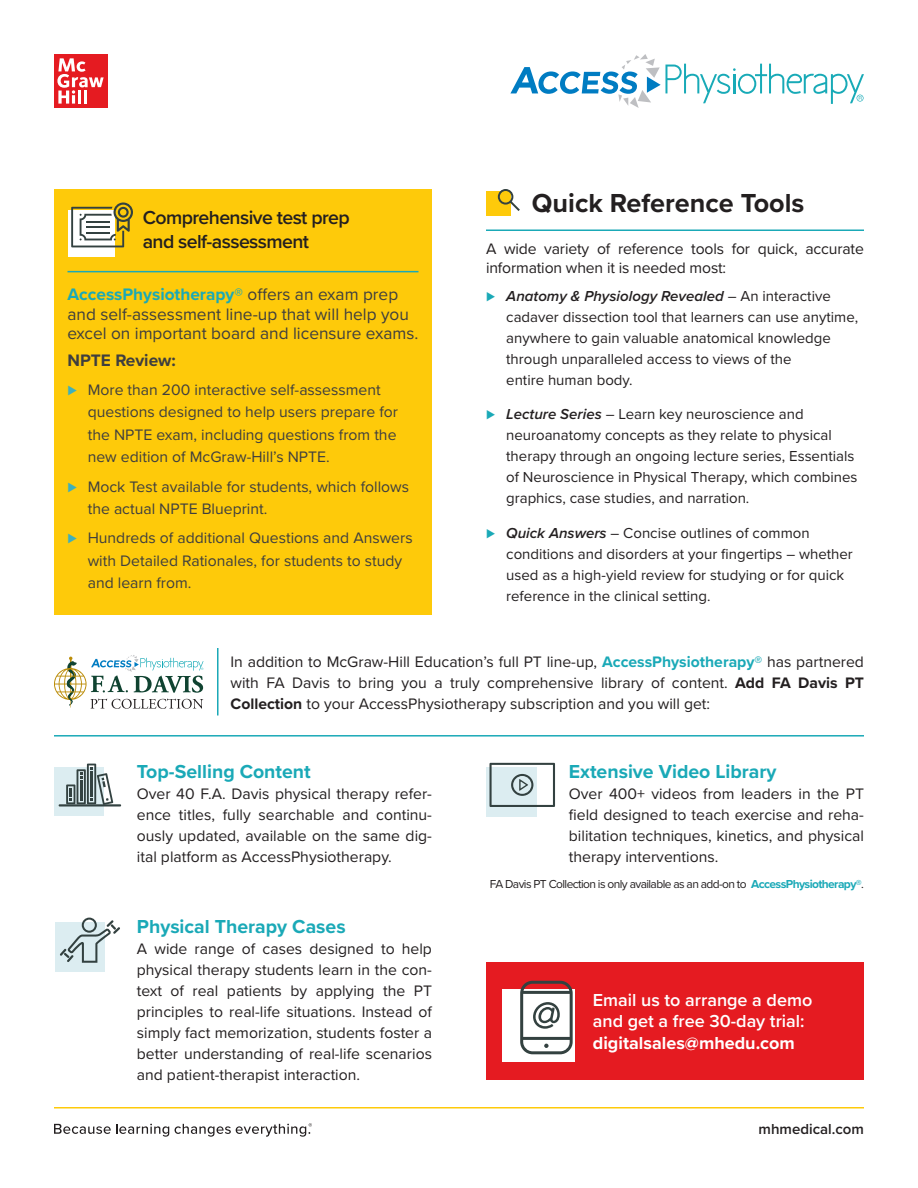
<style>
.page{position:relative;width:918px;height:1188px;background:#fff}
.page>*{position:absolute;margin:0;border:0;box-sizing:border-box;transform-origin:0 0}
.QRT_Head{font:700 27px "Proxima Nova";color:#231f20}
.Featured_Abstract_He{font:700 19.5px "Proxima Nova";color:#1aa9b7}
.Test_Prep_Box_Head{font:600 19.5px/23.4px "Proxima Nova";letter-spacing:-.03em;color:#231f20}
.CTA_Head_Right_Page{font:600 18px/21.6px "Proxima Nova";color:#fff}
.Test_Prep_Box_Paragr{font:17.25px/19.5px "Proxima Nova";color:#3e3e3f}
.Test_Prep_Box_Paragr-2{font:700 17.25px "Proxima Nova";color:#3e3e3f}
.Featured_Abstract_Po{font:15.75px/21px "Proxima Nova";color:#231f20;text-align:justify}
.t1{font:15.75px/22.5px "Proxima Nova";color:#3e3e3f}
.Featured_Abstract_Pa{font:15.75px/21px "Proxima Nova";color:#231f20;text-align:justify}
.QRT_Paragraph{font:15.75px/19.5px "Proxima Nova";letter-spacing:-.01em;color:#231f20}
.t2{font:15px/21px "Proxima Nova";color:#231f20}
.t3{font:600 15px "Proxima Nova";color:#231f20}
.Featured_Abstract_En{font:12px "Proxima Nova";letter-spacing:-.05em;color:#231f20}
.s1{font-weight:700;color:#1aa9b7}
.s2{color:#3eb0bc}
.s3{color:#1aa9b7}
.s4{font-weight:600;font-style:italic}
.s5{font-weight:700}
</style>
<div class="page">
<div style="left:54px;top:189px;width:378px;height:425px;background:#feca0a"></div>
<svg style="left:54px;top:1124px;width:115px;height:13px"></svg>
<svg style="left:175px;top:1123px;width:137px;height:14px"></svg>
<hr style="left:54px;top:1107px;width:810px;height:1px;background:#feca0a">
<svg style="left:510px;top:54px;width:354px;height:54px"></svg>
<div style="left:54px;top:54px;width:54px;height:54px;background:#e51b21"></div>
<svg style="left:57px;top:58px;width:47px;height:46px"></svg>
<svg style="left:54px;top:655px;width:150px;height:54px"></svg>
<div style="left:68px;top:210px;width:46px;height:46px;background:#fff"></div>
<svg style="left:71px;top:203px;width:62px;height:44px"></svg>
<div style="left:486px;top:191px;width:25px;height:25px;background:#feca0a"></div>
<svg style="left:498px;top:189px;width:22px;height:22px"></svg>
<hr style="left:486px;top:230px;width:378px;height:1px;background:#1aa9b7">
<hr style="left:54px;top:735px;width:810px;height:2px;background:#1aa9b7">
<hr style="left:217px;top:648px;width:2px;height:68px;background:#1aa9b7">
<hr style="left:68px;top:271px;width:350px;height:1px;background:#1aa9b7">
<div style="left:486px;top:767px;width:51px;height:50px;background:#dcedf1"></div>
<svg style="left:489px;top:763px;width:66px;height:44px"></svg>
<div style="left:54px;top:767px;width:49px;height:49px;background:#dcedf1"></div>
<hr style="left:59px;top:804px;width:62px;height:3px;background:#334241">
<svg style="left:66px;top:764px;width:47px;height:41px"></svg>
<div style="left:486px;top:963px;width:378px;height:117px;background:#e51b21"></div>
<div style="left:503px;top:989px;width:72px;height:73px;background:#fff"></div>
<svg style="left:520px;top:981px;width:53px;height:73px"></svg>
<div style="left:55px;top:922px;width:49px;height:50px;background:#dcedf1"></div>
<svg style="left:60px;top:918px;width:60px;height:45px"></svg>
<p class="Test_Prep_Box_Head" style="left:143px;top:206px;width:209px">Comprehensive test prep and self-assessment</p>
<p class="Test_Prep_Box_Paragr" style="left:68px;top:284px;width:353px"><span class="s1">AccessPhysiotherapy®</span> offers an exam prep and self-assessment line-up that will help you excel on important board and licensure exams.</p>
<p class="Test_Prep_Box_Paragr-2" style="left:68px;top:347px;width:110px">NPTE Review:</p>
<p class="t1" style="left:88px;top:378px;width:312px;text-indent:-20px"><span class="s2">⊲</span> More than 200 interactive self-assessment questions designed to help users prepare for the NPTE exam, including questions from the new edition of McGraw-Hill’s NPTE.</p>
<p class="t1" style="left:88px;top:475px;width:323px;text-indent:-20px"><span class="s2">⊲</span> Mock Test available for students, which follows the actual NPTE Blueprint.</p>
<p class="t1" style="left:88px;top:526px;width:326px;text-indent:-20px"><span class="s2">⊲</span> Hundreds of additional Questions and Answers with Detailed Rationales, for students to study and learn from.</p>
<p class="QRT_Head" style="left:532px;top:182px;width:274px">Quick Reference Tools</p>
<p class="QRT_Paragraph" style="left:486px;top:238px;width:379px">A wide variety of reference tools for quick, accurate information when it is needed most:</p>
<p class="t2" style="left:506px;top:285px;width:353px;text-indent:-20px"><span class="s3">⊲</span> <span class="s4">Anatomy &amp; Physiology Revealed</span> – An interactive cadaver dissection tool that learners can use anytime, anywhere to gain valuable anatomical knowledge through unparalleled access to views of the<br>entire human body.</p>
<p class="t2" style="left:506px;top:403px;width:353px;text-indent:-20px"><span class="s3">⊲</span> <span class="s4">Lecture Series</span> – Learn key neuroscience and neuroanatomy concepts as they relate to physical therapy through an ongoing lecture series, Essentials of Neuroscience in Physical Therapy, which combines graphics, case studies, and narration.</p>
<p class="t2" style="left:506px;top:522px;width:348px;text-indent:-20px"><span class="s3">⊲</span> <span class="s4">Quick Answers</span> – Concise outlines of common conditions and disorders at your fingertips – whether used as a high-yield review for studying or for quick reference in the clinical setting.</p>
<p class="Featured_Abstract_Pa" style="left:231px;top:650px;width:635px">In addition to McGraw-Hill Education’s full PT line-up, <span class="s1">AccessPhysiotherapy®</span> has partnered with FA Davis to bring you a truly comprehensive library of content. <span class="s5">Add FA Davis PT Collection</span> to your AccessPhysiotherapy subscription and you will get:</p>
<p class="Featured_Abstract_He" style="left:137px;top:757px;width:175px">Top-Selling Content</p>
<p class="Featured_Abstract_Po" style="left:137px;top:783px;width:297px">Over 40 F.A. Davis physical therapy refer&shy;ence titles, fully searchable and continu&shy;ously updated, available on the same dig&shy;ital platform as AccessPhysiotherapy.</p>
<p class="Featured_Abstract_He" style="left:137px;top:912px;width:210px">Physical Therapy Cases</p>
<p class="Featured_Abstract_Po" style="left:137px;top:938px;width:297px">A wide range of cases designed to help physical therapy students learn in the con&shy;text of real patients by applying the PT principles to real-life situations. Instead of simply fact memorization, students foster a better understanding of real-life scenarios and patient-therapist interaction.</p>
<p class="Featured_Abstract_He" style="left:569px;top:757px;width:209px">Extensive Video Library</p>
<p class="Featured_Abstract_Po" style="left:569px;top:783px;width:297px">Over 400+ videos from leaders in the PT field designed to teach exercise and reha&shy;bilitation techniques, kinetics, and physical therapy interventions.</p>
<p class="Featured_Abstract_En" style="left:490px;top:875px;width:376px">FA Davis PT Collection is only available as an add-on to <span class="s1">AccessPhysiotherapy®</span>.</p>
<p class="CTA_Head_Right_Page" style="left:593px;top:988px;width:221px">Email us to arrange a demo and get a free 30-day trial: <span class="s5">digitalsales@mhedu.com</span></p>
<p class="t3" style="left:759px;top:1118px;width:107px">mhmedical.com</p>
</div>
